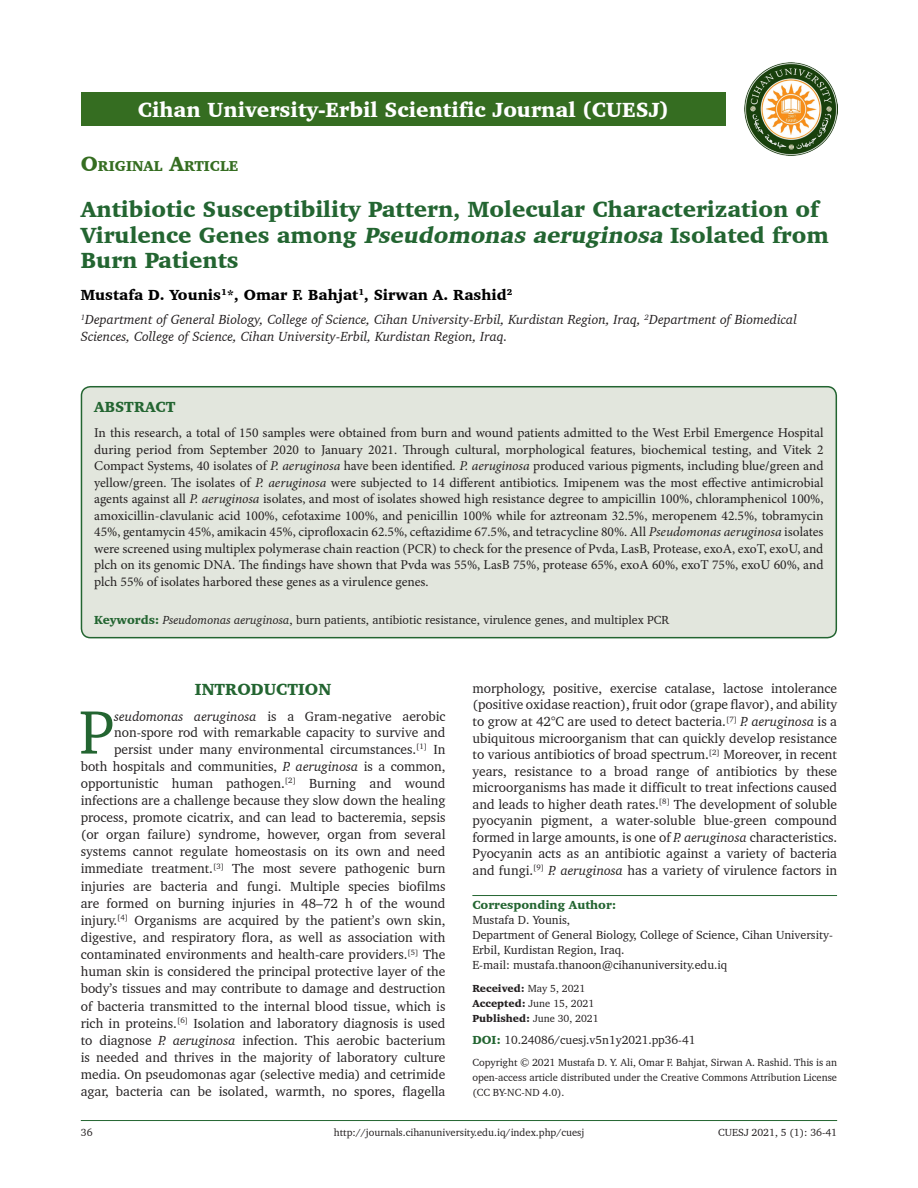
<style>
.page{position:relative;width:918px;height:1188px;background:#fff}
.page>*{position:absolute;margin:0;border:0;box-sizing:border-box;transform-origin:0 0}
.Drop_Cap{font:62.7px "Charter BT";color:#236531}
.AT{font:900 22.5px/25.5px "Charter BT";color:#236531}
.JN_Name{font:900 21px "Charter BT";color:#fff}
.t1{font:900 16.5px "Charter BT";color:#236531}
.AU{font:900 15px "Charter BT";color:#000}
.ABSH{font:900 15px "Charter BT";color:#236531}
.AH{font:900 14.7px "Charter BT";color:#356d21}
.Drop_Cap-2{font:13.5px/17.1px "Charter BT";color:#231f20;text-align:right}
.ABS{font:13.5px/16.5px "Minion Pro";color:#231f20;text-align:justify}
.AFF{font:italic 13.5px/16.5px "Charter BT";color:#231f20}
.ADD{font:12px/15px "Charter BT";color:#231f20}
.KWD{font:12px "Charter BT";color:#231f20}
.DOI{font:12px "Charter BT";color:#231f20}
.CR{font:10.5px/15px "Charter BT";color:#231f20;text-align:justify}
.RF{font:10.5px "Charter BT";color:#231f20}
.HIS{font:10.5px/15px "Charter BT";color:#231f20}
.s1{font-size:21px}
.s2{font-style:italic}
.s3{font-weight:900;color:#236531}
.s4{font-weight:900}
</style>
<div class="page">
<hr style="left:81px;top:1120px;width:756px;height:1px;background:#236531">
<div style="left:81px;top:387px;width:755px;height:251px;background:#e2e6dd;border-radius:9px"></div>
<div style="left:81px;top:386px;width:756px;height:252px;border:2px solid #236531;border-radius:9px"></div>
<img style="left:744px;top:63px;width:93px;height:93px">
<hr style="left:472px;top:895px;width:365px;height:1px;background:#236531">
<div style="left:81px;top:92px;width:645px;height:34px;background:#356d21"></div>
<p class="JN_Name" style="left:138px;top:97px;width:532px">Cihan University-Erbil Scientific Journal (CUESJ)</p>
<p class="AH" style="left:81px;top:157px;width:159px"><span class="s1">O</span>RIGINAL <span class="s1">A</span>RTICLE</p>
<p class="AT" style="left:81px;top:196px;width:749px">Antibiotic Susceptibility Pattern, Molecular Characterization of<br>Virulence Genes among <span class="s2">Pseudomonas aeruginosa</span> Isolated from<br>Burn Patients</p>
<p class="AU" style="left:81px;top:285px;width:433px">Mustafa D. Younis<sup>1</sup>*, Omar F. Bahjat<sup>1</sup>, Sirwan A. Rashid<sup>2</sup></p>
<p class="AFF" style="left:81px;top:311px;width:718px"><sup>1</sup>Department of General Biology, College of Science, Cihan University-Erbil, Kurdistan Region, Iraq, <sup>2</sup>Department of Biomedical<br>Sciences, College of Science, Cihan University-Erbil, Kurdistan Region, Iraq.</p>
<p class="ABSH" style="left:94px;top:398px;width:83px">ABSTRACT</p>
<p class="ABS" style="left:94px;top:425px;width:731px">In this research, a total of 150 samples were obtained from burn and wound patients admitted to the West Erbil Emergence Hospital during period from September 2020 to January 2021. Through cultural, morphological features, biochemical testing, and Vitek 2<br>Compact Systems, 40 isolates of <span class="s2">P. aeruginosa</span> have been identified<span class="s2">. P. aeruginosa</span> produced various pigments, including blue/green and yellow/green. The isolates of <span class="s2">P. aeruginosa</span> were subjected to 14 different antibiotics. Imipenem was the most effective antimicrobial agents against all <span class="s2">P. aeruginosa</span> isolates, and most of isolates showed high resistance degree to ampicillin 100%, chloramphenicol 100%, amoxicillin-clavulanic acid 100%, cefotaxime 100%, and penicillin 100% while for aztreonam 32.5%, meropenem 42.5%, tobramycin 45%, gentamycin 45%, amikacin 45%, ciprofloxacin 62.5%, ceftazidime 67.5%, and tetracycline 80%. All <span class="s2">Pseudomonas aeruginosa</span> isolates were screened using multiplex polymerase chain reaction (PCR) to check for the presence of Pvda, LasB, Protease, exoA, exoT, exoU, and plch on its genomic DNA. The findings have shown that Pvda was 55%, LasB 75%, protease 65%, exoA 60%, exoT 75%, exoU 60%, and plch 55% of isolates harbored these genes as a virulence genes.</p>
<p class="KWD" style="left:94px;top:612px;width:576px"><span class="s3">Keywords:</span> <span class="s2">Pseudomonas aeruginosa</span>, burn patients, antibiotic resistance, virulence genes, and multiplex PCR</p>
<h1 class="t1" style="left:195px;top:679px;width:138px">INTRODUCTION</h1>
<p class="Drop_Cap-2" style="left:81px;top:707px;width:366px"><span class="s2">seudomonas aeruginosa</span> is a Gram-negative aerobic non-spore rod with remarkable capacity to survive and persist under many environmental circumstances.<sup>[1]</sup> In<br>both hospitals and communities, <span class="s2">P. aeruginosa</span> is a common, opportunistic human pathogen.<sup>[2]</sup> Burning and wound infections are a challenge because they slow down the healing process, promote cicatrix, and can lead to bacteremia, sepsis (or organ failure) syndrome, however, organ from several systems cannot regulate homeostasis on its own and need immediate treatment.<sup>[3]</sup> The most severe pathogenic burn injuries are bacteria and fungi. Multiple species biofilms are formed on burning injuries in 48–72 h of the wound injury.<sup>[4]</sup> Organisms are acquired by the patient’s own skin, digestive, and respiratory flora, as well as association with contaminated environments and health-care providers.<sup>[5]</sup> The human skin is considered the principal protective layer of the body’s tissues and may contribute to damage and destruction of bacteria transmitted to the internal blood tissue, which is rich in proteins.<sup>[6]</sup> Isolation and laboratory diagnosis is used to diagnose <span class="s2">P. aeruginosa</span> infection. This aerobic bacterium is needed and thrives in the majority of laboratory culture media. On pseudomonas agar (selective media) and cetrimide agar, bacteria can be isolated, warmth, no spores, flagella</p>
<p class="Drop_Cap" style="left:79px;top:693px;width:36px">P</p>
<p class="Drop_Cap-2" style="left:472px;top:680px;width:366px;line-height:16.5px;text-align:justify">morphology, positive, exercise catalase, lactose intolerance (positive oxidase reaction), fruit odor (grape flavor), and ability to grow at 42°C are used to detect bacteria.<sup>[7]</sup> <span class="s2">P. aeruginosa</span> is a ubiquitous microorganism that can quickly develop resistance to various antibiotics of broad spectrum.<sup>[2]</sup> Moreover, in recent years, resistance to a broad range of antibiotics by these microorganisms has made it difficult to treat infections caused and leads to higher death rates.<sup>[8]</sup> The development of soluble pyocyanin pigment, a water-soluble blue-green compound formed in large amounts, is one of <span class="s2">P. aeruginosa</span> characteristics.<br>Pyocyanin acts as an antibiotic against a variety of bacteria and fungi.<sup>[9]</sup> <span class="s2">P. aeruginosa</span> has a variety of virulence factors in</p>
<p class="ADD" style="left:472px;top:898px;width:362px"><span class="s3">Corresponding Author:<br></span>Mustafa D. Younis,<br>Department of General Biology, College of Science, Cihan University-Erbil, Kurdistan Region, Iraq.<br>E-mail: mustafa.thanoon@cihanuniversity.edu.iq</p>
<p class="HIS" style="left:472px;top:981px;width:128px"><span class="s4">Received:</span> May 5, 2021<br><span class="s4">Accepted:</span> June 15, 2021<br><span class="s4">Published:</span> June 30, 2021</p>
<p class="DOI" style="left:472px;top:1032px;width:225px"><span class="s3">DOI:</span> 10.24086/cuesj.v5n1y2021.pp36-41</p>
<p class="CR" style="left:472px;top:1055px;width:366px">Copyright © 2021 Mustafa D. Y. Ali, Omar F. Bahjat, Sirwan A. Rashid. This is an open-access article distributed under the Creative Commons Attribution License (CC BY-NC-ND 4.0).</p>
<p class="RF" style="left:81px;top:1126px;width:13px">36</p>
<p class="RF" style="left:334px;top:1126px;width:252px">http://journals.cihanuniversity.edu.iq/index.php/cuesj</p>
<p class="RF" style="left:718px;top:1126px;width:120px">CUESJ 2021, 5 (1): 36-41</p>
</div>
